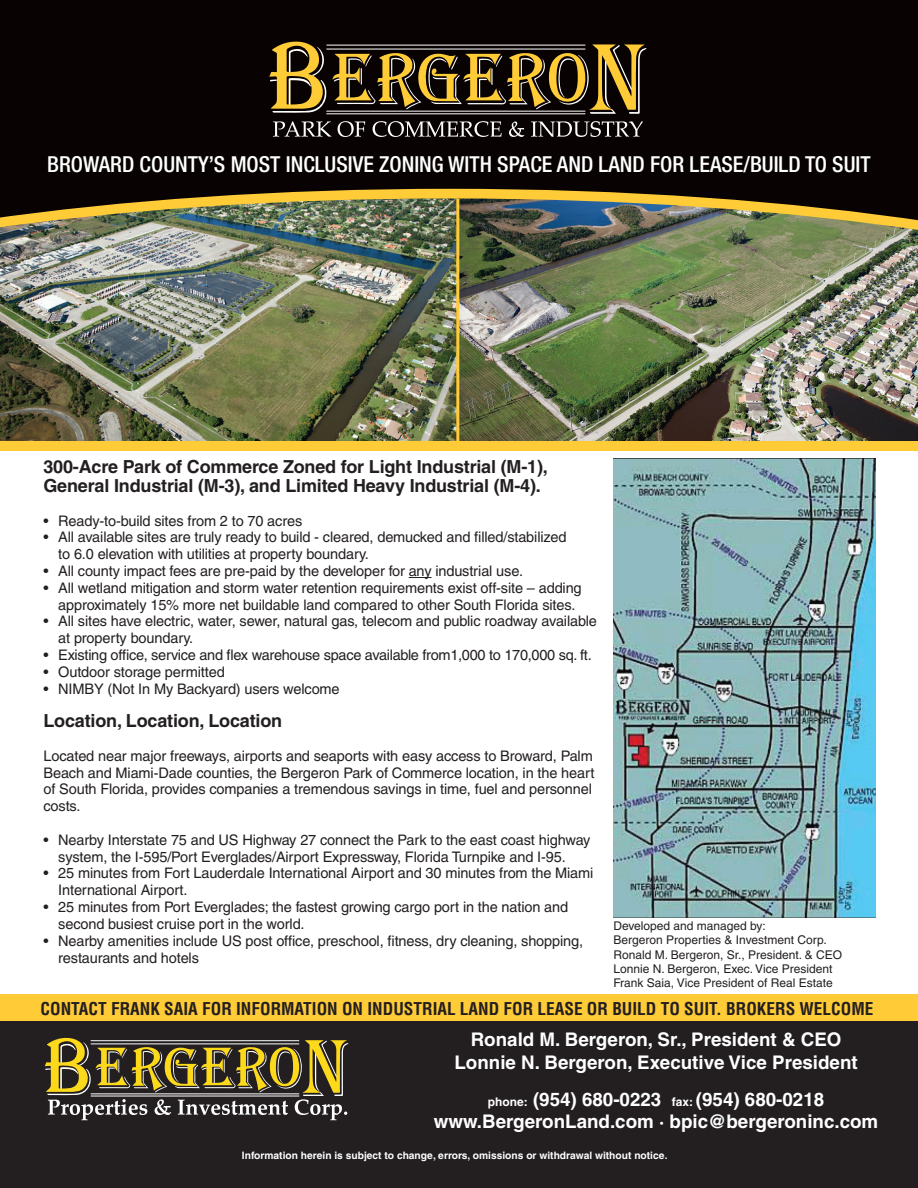
<style>
.page{position:relative;width:918px;height:1188px;background:#fff}
.page>*{position:absolute;margin:0;border:0;box-sizing:border-box;transform-origin:0 0}
.t1{font:500 condensed 22.05px "Helvetica Neue LT";color:#fff}
.t2{font:700 18.75px/22.5px "Helvetica LT";color:#fff;text-align:center}
.t3{font:700 18px/19.5px "Helvetica LT";letter-spacing:-.01em;color:#231f20}
.t4{font:700 condensed 17.25px "Helvetica LT";color:#231f20}
.t5{font:14.55px/16.8px "Helvetica LT";letter-spacing:-.01em;color:#231f20}
.t6{font:12px/14.4px "Helvetica LT";color:#231f20}
.t7{font:700 10.2px "Helvetica LT";color:#fff}
.s1{font-size:12px}
</style>
<div class="page">
<img style="left:0;top:232px;width:456px;height:209px">
<img style="left:459px;top:232px;width:459px;height:209px">
<svg style="left:409px;top:577px;width:22px;height:1px"></svg>
<img style="left:613px;top:459px;width:262px;height:458px">
<img style="left:0;top:222px;width:918px;height:10px">
<svg style="left:0;top:0;width:918px;height:222px;background:#1b150c"></svg>
<svg style="left:269px;top:41px;width:378px;height:73px;background:#5e4d25"></svg>
<hr style="left:326px;top:111px;width:259px;height:1px;background:#fff">
<hr style="left:326px;top:114px;width:259px;height:1px;background:#fff">
<hr style="left:326px;top:45px;width:259px;height:1px;background:#fff">
<hr style="left:326px;top:49px;width:259px;height:1px;background:#fff">
<svg style="left:273px;top:121px;width:58px;height:16px"></svg>
<svg style="left:338px;top:121px;width:27px;height:16px"></svg>
<svg style="left:373px;top:121px;width:129px;height:16px;background:#4c4847"></svg>
<svg style="left:509px;top:122px;width:15px;height:15px"></svg>
<svg style="left:531px;top:121px;width:112px;height:16px;background:#494544"></svg>
<div style="left:0;top:441px;width:918px;height:10px;background:#ffcb37"></div>
<hr style="left:456px;top:199px;width:3px;height:251px;background:#ffcb37">
<div style="left:0;top:995px;width:918px;height:193px;background:#231f20"></div>
<div style="left:0;top:995px;width:918px;height:26px;background:#ffcb37"></div>
<svg style="left:45px;top:1038px;width:303px;height:82px"></svg>
<h1 class="t1" style="left:47px;top:152px;width:825px">BROWARD COUNTY’S MOST INCLUSIVE ZONING WITH SPACE AND LAND FOR LEASE/BUILD TO SUIT</h1>
<p class="t3" style="left:44px;top:456px;width:506px">300-Acre Park of Commerce Zoned for Light Industrial (M-1),<br>General Industrial (M-3), and Limited Heavy Industrial (M-4).</p>
<p class="t5" style="left:44px;top:512px;width:260px">• Ready-to-build sites from 2 to 70 acres</p>
<p class="t5" style="left:58px;top:529px;width:510px;text-indent:-15px">• All available sites are truly ready to build - cleared, demucked and filled/stabilized to 6.0 elevation with utilities at property boundary.</p>
<p class="t5" style="left:43px;top:563px;width:481px">• All county impact fees are pre-paid by the developer for any industrial use.</p>
<p class="t5" style="left:43px;top:579px;width:540px;text-align:center">• All wetland mitigation and storm water retention requirements exist off-site – adding approximately 15% more net buildable land compared to other South Florida sites.</p>
<p class="t5" style="left:58px;top:613px;width:540px;text-indent:-15px">• All sites have electric, water, sewer, natural gas, telecom and public roadway available at property boundary.</p>
<p class="t5" style="left:43px;top:647px;width:550px">• Existing office, service and flex warehouse space available from1,000 to 170,000 sq. ft.</p>
<p class="t5" style="left:43px;top:663px;width:183px">• Outdoor storage permitted</p>
<p class="t5" style="left:43px;top:680px;width:298px">• NIMBY (Not In My Backyard) users welcome</p>
<p class="t3" style="left:44px;top:711px;width:240px">Location, Location, Location</p>
<p class="t5" style="left:44px;top:747px;width:552px">Located near major freeways, airports and seaports with easy access to Broward, Palm Beach and Miami-Dade counties, the Bergeron Park of Commerce location, in the heart of South Florida, provides companies a tremendous savings in time, fuel and personnel costs.</p>
<p class="t5" style="left:58px;top:831px;width:534px;text-indent:-15px">• Nearby Interstate 75 and US Highway 27 connect the Park to the east coast highway system, the I-595/Port Everglades/Airport Expressway, Florida Turnpike and I-95.</p>
<p class="t5" style="left:58px;top:865px;width:537px;text-indent:-15px">• 25 minutes from Fort Lauderdale International Airport and 30 minutes from the Miami<br>International Airport.</p>
<p class="t5" style="left:58px;top:899px;width:512px;text-indent:-15px">• 25 minutes from Port Everglades; the fastest growing cargo port in the nation and second busiest cruise port in the world.</p>
<p class="t5" style="left:58px;top:932px;width:526px;text-indent:-15px">• Nearby amenities include US post office, preschool, fitness, dry cleaning, shopping, restaurants and hotels</p>
<p class="t6" style="left:613px;top:918px;width:230px">Developed and managed by:<br>Bergeron Properties &amp; Investment Corp.<br>Ronald M. Bergeron, Sr., President. &amp; CEO Lonnie N. Bergeron, Exec. Vice President Frank Saia, Vice President of Real Estate</p>
<p class="t4" style="left:41px;top:997px;width:834px">CONTACT FRANK SAIA FOR INFORMATION ON INDUSTRIAL LAND FOR LEASE OR BUILD TO SUIT. BROKERS WELCOME</p>
<p class="t2" style="left:454px;top:1028px;width:405px">Ronald M. Bergeron, Sr., President &amp; CEO<br>Lonnie N. Bergeron, Executive Vice President</p>
<p class="t2" style="left:434px;top:1088px;width:446px"><span class="s1">phone:</span> (954) 680-0223 <span class="s1">fax:</span> (954) 680-0218 www.BergeronLand.com · bpic@bergeroninc.com</p>
<p class="t7" style="left:242px;top:1149px;width:427px">Information herein is subject to change, errors, omissions or withdrawal without notice.</p>
</div>
